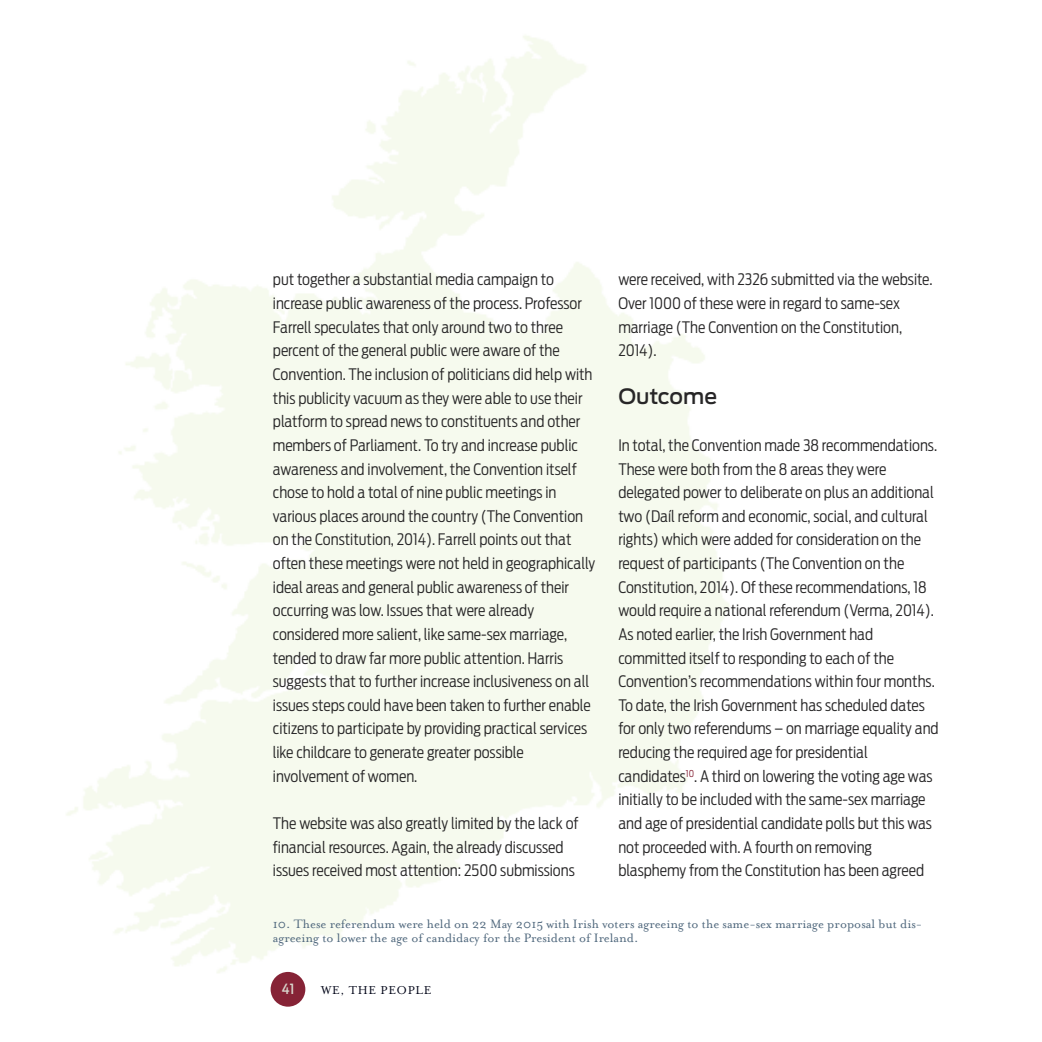
<style>
.page{position:relative;width:1042px;height:1042px;background:#fff}
.page>*{position:absolute;margin:0;border:0;box-sizing:border-box;transform-origin:0 0}
.t1{font:500 21px "Antenna";color:#272627}
.t2{font:300 15.75px/23.6px "Antenna Cond";color:#272627}
.t3{font:14px/14px "Mrs Eaves Roman";color:#50687d}
.t4{font:500 14px "Antenna Cond";color:#d8d6cc}
.t5{font:13.12px "Mrs Eaves Roman";letter-spacing:.05em;color:#000417}
</style>
<div class="page">
<img style="left:66px;top:35px;width:663px;height:972px">
<div style="left:271px;top:972px;width:34px;height:34px;background:#862336;border-radius:50%"></div>
<p class="t2" style="left:273px;top:268px;width:324px">put together a substantial media campaign to increase public awareness of the process. Professor Farrell speculates that only around two to three percent of the general public were aware of the Convention. The inclusion of politicians did help with this publicity vacuum as they were able to use their platform to spread news to constituents and other members of Parliament. To try and increase public awareness and involvement, the Convention itself chose to hold a total of nine public meetings in various places around the country (The Convention on the Constitution, 2014). Farrell points out that often these meetings were not held in geographically ideal areas and general public awareness of their occurring was low. Issues that were already considered more salient, like same-sex marriage, tended to draw far more public attention. Harris suggests that to further increase inclusiveness on all issues steps could have been taken to further enable citizens to participate by providing practical services like childcare to generate greater possible involvement of women.</p>
<p class="t2" style="left:273px;top:811px;width:307px">The website was also greatly limited by the lack of financial resources. Again, the already discussed issues received most attention: 2500 submissions</p>
<p class="t2" style="left:618px;top:268px;width:316px">were received, with 2326 submitted via the website.<br>Over 1000 of these were in regard to same-sex marriage (The Convention on the Constitution, 2014).</p>
<h1 class="t1" style="left:618px;top:383px;width:100px">Outcome</h1>
<p class="t2" style="left:618px;top:433px;width:322px">In total, the Convention made 38 recommendations.<br>These were both from the 8 areas they were delegated power to deliberate on plus an additional two (Daíl reform and economic, social, and cultural rights) which were added for consideration on the request of participants (The Convention on the Constitution, 2014). Of these recommendations, 18 would require a national referendum (Verma, 2014).<br>As noted earlier, the Irish Government had committed itself to responding to each of the Convention’s recommendations within four months.<br>To date, the Irish Government has scheduled dates for only two referendums – on marriage equality and reducing the required age for presidential candidates<sup>10</sup>. A third on lowering the voting age was initially to be included with the same-sex marriage and age of presidential candidate polls but this was not proceeded with. A fourth on removing blasphemy from the Constitution has been agreed</p>
<p class="t3" style="left:273px;top:916px;width:651px">10. These referendum were held on 22 May 2015 with Irish voters agreeing to the same-sex marriage proposal but dis&shy;agreeing to lower the age of candidacy for the President of Ireland.</p>
<p class="t4" style="left:282px;top:984px;width:14px">41</p>
<p class="t5" style="left:321px;top:981px;width:112px">WE, THE PEOPLE</p>
</div>
